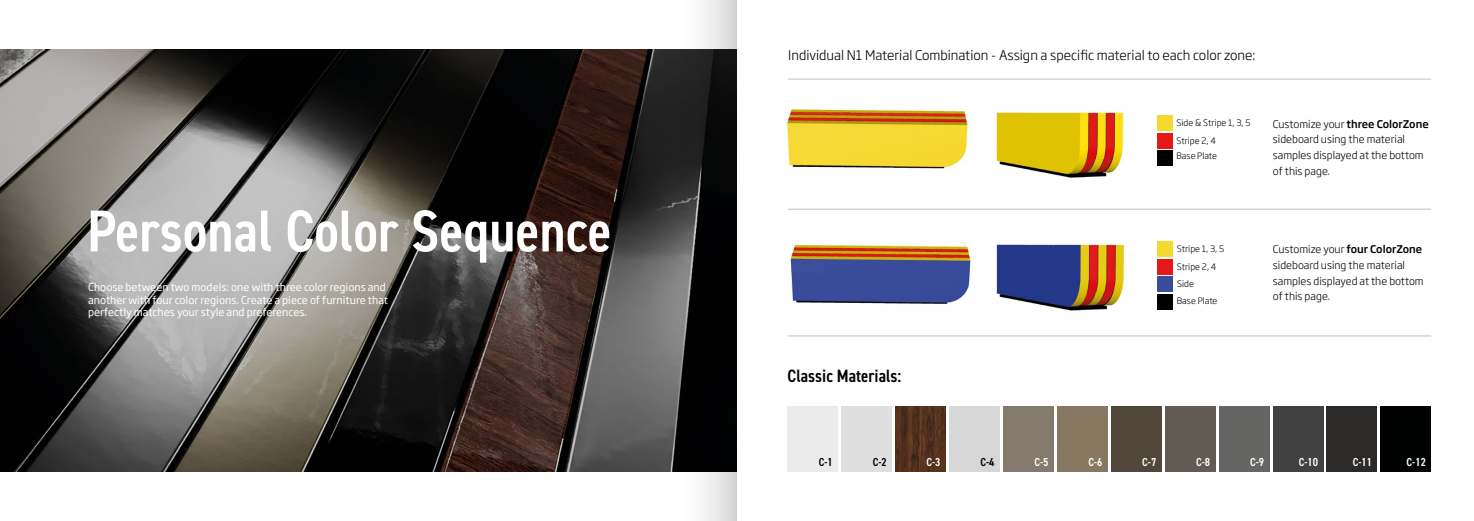
<style>
.page{position:relative;width:1474px;height:521px;background:#fff}
.page>*{position:absolute;margin:0;border:0;box-sizing:border-box;transform-origin:0 0}
.t1{font:600 condensed 59.24px "DIN2014";color:#fff}
.t2{font:600 condensed 17.85px "DIN2014";color:#000}
.t3{font:300 13.12px "Soho Gothic Pro";color:#000}
.t4{font:600 condensed 11.64px "DIN2014";color:#fff}
.t5{font:600 condensed 11.64px "DIN2014";color:#000}
.t6{font:300 10.5px/15.8px "Soho Gothic Pro";color:#000}
.t7{font:10.5px/12.6px "Soho Gothic Pro";color:#fff}
.t8{font:300 8.75px/17.6px "Soho Gothic Pro";color:#000}
.s1{font-weight:500}
</style>
<div class="page">
<img style="left:790px;top:244px;width:181px;height:60px">
<img style="left:996px;top:112px;width:128px;height:66px">
<img style="left:786px;top:108px;width:182px;height:61px">
<img style="left:996px;top:244px;width:129px;height:67px">
<div style="left:1156px;top:241px;width:16px;height:16px;background:#f4d92f"></div>
<div style="left:1156px;top:259px;width:16px;height:16px;background:#e41819"></div>
<div style="left:1156px;top:276px;width:16px;height:16px;background:#3a4c9c"></div>
<div style="left:1156px;top:294px;width:16px;height:16px;background:#000"></div>
<div style="left:1156px;top:115px;width:16px;height:16px;background:#f4d92f"></div>
<div style="left:1156px;top:133px;width:16px;height:16px;background:#e41819"></div>
<div style="left:1156px;top:150px;width:16px;height:16px;background:#000"></div>
<hr style="left:788px;top:79px;width:643px;height:1px;background:#c0c0c0">
<hr style="left:788px;top:209px;width:643px;height:1px;background:#c0c0c0">
<hr style="left:788px;top:335px;width:643px;height:1px;background:#c0c0c0">
<img style="left:0;top:50px;width:670px;height:421px">
<div style="left:787px;top:406px;width:50px;height:65px;background:#ebebeb"></div>
<div style="left:841px;top:406px;width:50px;height:65px;background:#dfdfdf"></div>
<img style="left:895px;top:406px;width:50px;height:65px">
<div style="left:949px;top:406px;width:50px;height:65px;background:#d7d7d7"></div>
<div style="left:1003px;top:406px;width:50px;height:65px;background:#84796d"></div>
<div style="left:1057px;top:406px;width:50px;height:65px;background:#887861"></div>
<div style="left:1111px;top:406px;width:50px;height:65px;background:#50463a"></div>
<div style="left:1165px;top:406px;width:50px;height:65px;background:#615b53"></div>
<div style="left:1218px;top:406px;width:51px;height:65px;background:#656564"></div>
<div style="left:1272px;top:406px;width:51px;height:65px;background:#414141"></div>
<div style="left:1326px;top:406px;width:50px;height:65px;background:#2b2a28"></div>
<div style="left:1380px;top:406px;width:50px;height:65px;background:#010202"></div>
<svg style="left:670px;top:0;width:67px;height:521px;background:#424343"></svg>
<h1 class="t1" style="left:87px;top:192px;width:526px">Personal Color Sequence</h1>
<p class="t7" style="left:88px;top:280px;width:301px">Choose between two models: one with three color regions and another with four color regions. Create a piece of furniture that perfectly matches your style and preferences.</p>
<p class="t3" style="left:788px;top:45px;width:468px">Individual N1 Material Combination - Assign a specific material to each color zone:</p>
<p class="t8" style="left:1176px;top:114px;width:76px">Side &amp; Stripe 1, 3, 5<br>Stripe 2, 4</p>
<p class="t8" style="left:1176px;top:147px;width:42px">Base Plate</p>
<p class="t6" style="left:1272px;top:115px;width:157px">Customize your <span class="s1">three ColorZone </span>sideboard using the material samples displayed at the bottom of this page.</p>
<h2 class="t2" style="left:787px;top:364px;width:115px">Classic Materials:</h2>
<p class="t8" style="left:1176px;top:240px;width:49px">Stripe 1, 3, 5<br>Stripe 2, 4</p>
<p class="t8" style="left:1177px;top:274px;width:18px">Side</p>
<p class="t8" style="left:1176px;top:291px;width:42px">Base Plate</p>
<p class="t6" style="left:1272px;top:241px;width:152px">Customize your <span class="s1">four ColorZone </span>sideboard using the material samples displayed at the bottom of this page.</p>
<p class="t5" style="left:818px;top:454px;width:16px">C-1</p>
<p class="t5" style="left:872px;top:454px;width:16px">C-2</p>
<p class="t4" style="left:926px;top:454px;width:16px">C-3</p>
<p class="t5" style="left:980px;top:454px;width:16px">C-4</p>
<p class="t4" style="left:1034px;top:454px;width:16px">C-5</p>
<p class="t4" style="left:1088px;top:454px;width:16px">C-6</p>
<p class="t4" style="left:1142px;top:454px;width:16px">C-7</p>
<p class="t4" style="left:1196px;top:454px;width:16px">C-8</p>
<p class="t4" style="left:1250px;top:454px;width:16px">C-9</p>
<p class="t4" style="left:1298px;top:454px;width:21px">C-10</p>
<p class="t4" style="left:1352px;top:454px;width:21px">C-11</p>
<p class="t4" style="left:1406px;top:454px;width:21px">C-12</p>
</div>
